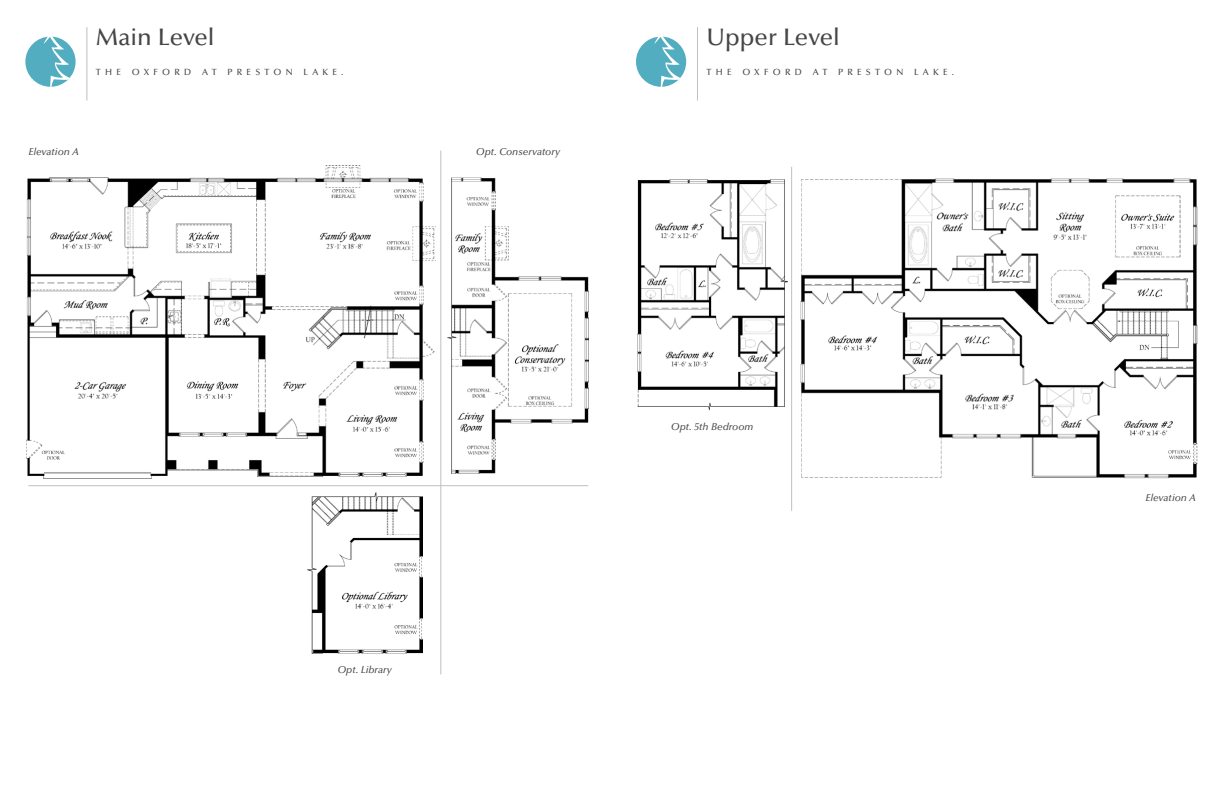
<style>
.page{position:relative;width:1224px;height:792px;background:#fff}
.page>*{position:absolute;margin:0;border:0;box-sizing:border-box;transform-origin:0 0}
.t1{font:500 24px "Optima LT";color:#464547}
.t2{font:italic 500 10px "Optima LT";color:#464547}
.t3{font:500 9px "Optima LT";letter-spacing:.475em;color:#464547}
</style>
<div class="page">
<img style="left:800px;top:178px;width:398px;height:301px">
<img style="left:26px;top:165px;width:409px;height:314px">
<div style="left:25px;top:37px;width:51px;height:50px;background:#52adc0;border-radius:50%"></div>
<svg style="left:44px;top:36px;width:29px;height:51px"></svg>
<div style="left:636px;top:37px;width:50px;height:50px;background:#52adc0;border-radius:50%"></div>
<svg style="left:654px;top:36px;width:30px;height:51px"></svg>
<hr style="left:86px;top:27px;width:1px;height:74px;background:#bec0c2">
<hr style="left:697px;top:27px;width:1px;height:74px;background:#bec0c2">
<img style="left:637px;top:179px;width:151px;height:232px">
<hr style="left:791px;top:167px;width:1px;height:344px;background:#bec0c2">
<img style="left:447px;top:178px;width:141px;height:296px">
<img style="left:307px;top:492px;width:115px;height:162px">
<hr style="left:440px;top:151px;width:1px;height:523px;background:#bec0c2">
<hr style="left:28px;top:485px;width:560px;height:1px;background:#bec0c2">
<h1 class="t1" style="left:96px;top:24px;width:120px">MAIN LEVEL</h1>
<p class="t3" style="left:96px;top:67px;width:25px">THE</p>
<p class="t3" style="left:132px;top:67px;width:79px">O XFO RD AT</p>
<p class="t3" style="left:228px;top:67px;width:47px">PRE STO</p>
<p class="t3" style="left:286px;top:67px;width:59px">N LAKE .</p>
<p class="t2" style="left:28px;top:146px;width:52px">Elevation A</p>
<p class="t2" style="left:476px;top:146px;width:86px">Opt. Conservatory</p>
<p class="t2" style="left:337px;top:664px;width:56px">Opt. Library</p>
<h1 class="t1" style="left:707px;top:24px;width:135px">UPPER LEVEL</h1>
<p class="t3" style="left:707px;top:67px;width:25px">THE</p>
<p class="t3" style="left:742px;top:67px;width:79px">O XFO RD AT</p>
<p class="t3" style="left:838px;top:67px;width:47px">PRE STO</p>
<p class="t3" style="left:896px;top:67px;width:59px">N LAKE .</p>
<p class="t2" style="left:671px;top:421px;width:84px">Opt. 5th Bedroom</p>
<p class="t2" style="left:1145px;top:491px;width:52px">Elevation A</p>
</div>
